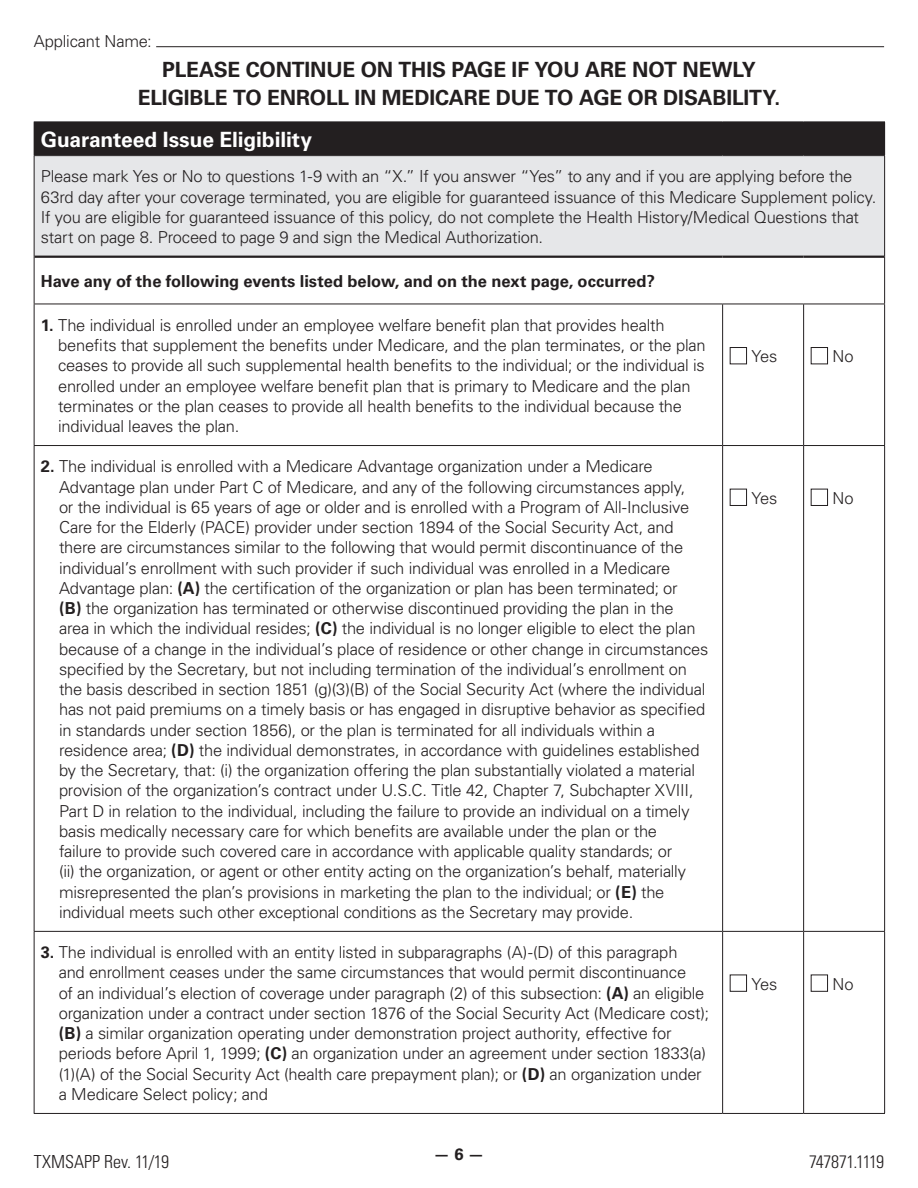
<style>
.page{position:relative;width:918px;height:1188px;background:#fff}
.page>*{position:absolute;margin:0;border:0;box-sizing:border-box;transform-origin:0 0}
.t1{font:700 21px/28.5px "Univers";letter-spacing:-.01em;color:#231f20;text-align:center}
.t2{font:700 21px "Univers";letter-spacing:-.005em;color:#fff}
.t3{font:300 condensed 18px "Univers";letter-spacing:-.01em;color:#231f20}
.t4{font:300 condensed 18px "Univers";letter-spacing:-.04em;color:#231f20}
.t5{font:300 16.5px/20.2px "Univers";letter-spacing:-.015em;color:#231f20}
.t6{font:700 16.5px "Univers";color:#231f20}
.s1{font-weight:700}
</style>
<div class="page">
<hr style="left:156px;top:46px;width:728px;height:1px;background:#231f20">
<div style="left:34px;top:122px;width:851px;height:34px;background:#231f20"></div>
<div style="left:34px;top:156px;width:851px;height:101px;background:#e6e7e9"></div>
<hr style="left:34px;top:156px;width:1px;height:101px;background:#231f20">
<hr style="left:884px;top:156px;width:1px;height:101px;background:#231f20">
<hr style="left:34px;top:257px;width:1px;height:47px;background:#231f20">
<hr style="left:884px;top:257px;width:1px;height:47px;background:#231f20">
<hr style="left:34px;top:304px;width:689px;height:1px;background:#231f20">
<hr style="left:34px;top:304px;width:1px;height:141px;background:#231f20">
<hr style="left:722px;top:304px;width:1px;height:141px;background:#231f20">
<hr style="left:803px;top:304px;width:1px;height:141px;background:#231f20">
<hr style="left:884px;top:304px;width:1px;height:141px;background:#231f20">
<hr style="left:34px;top:445px;width:689px;height:1px;background:#231f20">
<hr style="left:34px;top:446px;width:1px;height:485px;background:#231f20">
<hr style="left:722px;top:446px;width:1px;height:485px;background:#231f20">
<hr style="left:803px;top:446px;width:1px;height:485px;background:#231f20">
<hr style="left:884px;top:446px;width:1px;height:485px;background:#231f20">
<hr style="left:34px;top:931px;width:689px;height:1px;background:#231f20">
<hr style="left:34px;top:932px;width:1px;height:181px;background:#231f20">
<hr style="left:722px;top:932px;width:1px;height:181px;background:#231f20">
<hr style="left:803px;top:932px;width:1px;height:181px;background:#231f20">
<hr style="left:884px;top:932px;width:1px;height:181px;background:#231f20">
<hr style="left:34px;top:1113px;width:689px;height:1px;background:#231f20">
<hr style="left:34px;top:256px;width:689px;height:2px;background:#231f20">
<hr style="left:723px;top:256px;width:81px;height:2px;background:#231f20">
<hr style="left:804px;top:256px;width:80px;height:2px;background:#231f20">
<hr style="left:723px;top:304px;width:81px;height:1px;background:#231f20">
<hr style="left:804px;top:304px;width:81px;height:1px;background:#231f20">
<hr style="left:723px;top:445px;width:81px;height:1px;background:#231f20">
<hr style="left:804px;top:445px;width:81px;height:1px;background:#231f20">
<hr style="left:723px;top:931px;width:81px;height:1px;background:#231f20">
<hr style="left:804px;top:931px;width:81px;height:1px;background:#231f20">
<hr style="left:723px;top:1113px;width:81px;height:1px;background:#231f20">
<hr style="left:804px;top:1113px;width:81px;height:1px;background:#231f20">
<div style="left:730px;top:347px;width:17px;height:17px;border:1px solid #231f20"></div>
<div style="left:811px;top:347px;width:17px;height:17px;border:1px solid #231f20"></div>
<div style="left:730px;top:489px;width:17px;height:17px;border:1px solid #231f20"></div>
<div style="left:811px;top:489px;width:17px;height:17px;border:1px solid #231f20"></div>
<div style="left:730px;top:975px;width:17px;height:17px;border:1px solid #231f20"></div>
<div style="left:811px;top:975px;width:17px;height:17px;border:1px solid #231f20"></div>
<p class="t5" style="left:34px;top:31px;width:120px">Applicant Name:</p>
<p class="t1" style="left:138px;top:55px;width:644px">PLEASE CONTINUE ON THIS PAGE IF YOU ARE NOT NEWLY<br>ELIGIBLE TO ENROLL IN MEDICARE DUE TO AGE OR DISABILITY.</p>
<h2 class="t2" style="left:41px;top:127px;width:273px">Guaranteed Issue Eligibility</h2>
<p class="t5" style="left:41px;top:166px;width:837px">Please mark Yes or No to questions 1-9 with an “X.” If you answer “Yes” to any and if you are applying before the 63rd day after your coverage terminated, you are eligible for guaranteed issuance of this Medicare Supplement policy.<br>If you are eligible for guaranteed issuance of this policy, do not complete the Health History/Medical Questions that start on page 8. Proceed to page 9 and sign the Medical Authorization.</p>
<h3 class="t6" style="left:41px;top:271px;width:616px">Have any of the following events listed below, and on the next page, occurred?</h3>
<p class="t5" style="left:58px;top:314px;width:649px;text-indent:-17px"><span class="s1">1.</span> The individual is enrolled under an employee welfare benefit plan that provides health benefits that supplement the benefits under Medicare, and the plan terminates, or the plan ceases to provide all such supplemental health benefits to the individual; or the individual is enrolled under an employee welfare benefit plan that is primary to Medicare and the plan terminates or the plan ceases to provide all health benefits to the individual because the individual leaves the plan.</p>
<p class="t5" style="left:752px;top:346px;width:27px">Yes</p>
<p class="t5" style="left:833px;top:346px;width:23px">No</p>
<p class="t5" style="left:59px;top:456px;width:651px;text-indent:-18px"><span class="s1">2.</span> The individual is enrolled with a Medicare Advantage organization under a Medicare Advantage plan under Part C of Medicare, and any of the following circumstances apply,<br>or the individual is 65 years of age or older and is enrolled with a Program of All-Inclusive Care for the Elderly (PACE) provider under section 1894 of the Social Security Act, and there are circumstances similar to the following that would permit discontinuance of the individual’s enrollment with such provider if such individual was enrolled in a Medicare Advantage plan: <span class="s1">(A)</span> the certification of the organization or plan has been terminated; or<br><span class="s1">(B)</span> the organization has terminated or otherwise discontinued providing the plan in the<br>area in which the individual resides; <span class="s1">(C)</span> the individual is no longer eligible to elect the plan because of a change in the individual’s place of residence or other change in circumstances specified by the Secretary, but not including termination of the individual’s enrollment on the basis described in section 1851 (g)(3)(B) of the Social Security Act (where the individual has not paid premiums on a timely basis or has engaged in disruptive behavior as specified in standards under section 1856), or the plan is terminated for all individuals within a residence area; <span class="s1">(D)</span> the individual demonstrates, in accordance with guidelines established by the Secretary, that: (i) the organization offering the plan substantially violated a material provision of the organization’s contract under U.S.C. Title 42, Chapter 7, Subchapter XVIII, Part D in relation to the individual, including the failure to provide an individual on a timely basis medically necessary care for which benefits are available under the plan or the<br>failure to provide such covered care in accordance with applicable quality standards; or<br>(ii) the organization, or agent or other entity acting on the organization’s behalf, materially misrepresented the plan’s provisions in marketing the plan to the individual; or <span class="s1">(E)</span> the individual meets such other exceptional conditions as the Secretary may provide.</p>
<p class="t5" style="left:59px;top:942px;width:652px;text-indent:-18px"><span class="s1">3.</span> The individual is enrolled with an entity listed in subparagraphs (A)-(D) of this paragraph<br>and enrollment ceases under the same circumstances that would permit discontinuance<br>of an individual’s election of coverage under paragraph (2) of this subsection: <span class="s1">(A)</span> an eligible organization under a contract under section 1876 of the Social Security Act (Medicare cost); <span class="s1">(B)</span> a similar organization operating under demonstration project authority, effective for periods before April 1, 1999; <span class="s1">(C)</span> an organization under an agreement under section 1833(a) (1)(A) of the Social Security Act (health care prepayment plan); or <span class="s1">(D)</span> an organization under a Medicare Select policy; and</p>
<p class="t5" style="left:752px;top:488px;width:27px">Yes</p>
<p class="t5" style="left:833px;top:488px;width:23px">No</p>
<p class="t5" style="left:752px;top:973px;width:27px">Yes</p>
<p class="t5" style="left:833px;top:973px;width:23px">No</p>
<p class="t6" style="left:434px;top:1144px;width:52px">— 6 —</p>
<p class="t3" style="left:34px;top:1151px;width:137px">TXMSAPP Rev. 11/19</p>
<p class="t4" style="left:809px;top:1151px;width:77px">747871.1119</p>
</div>
